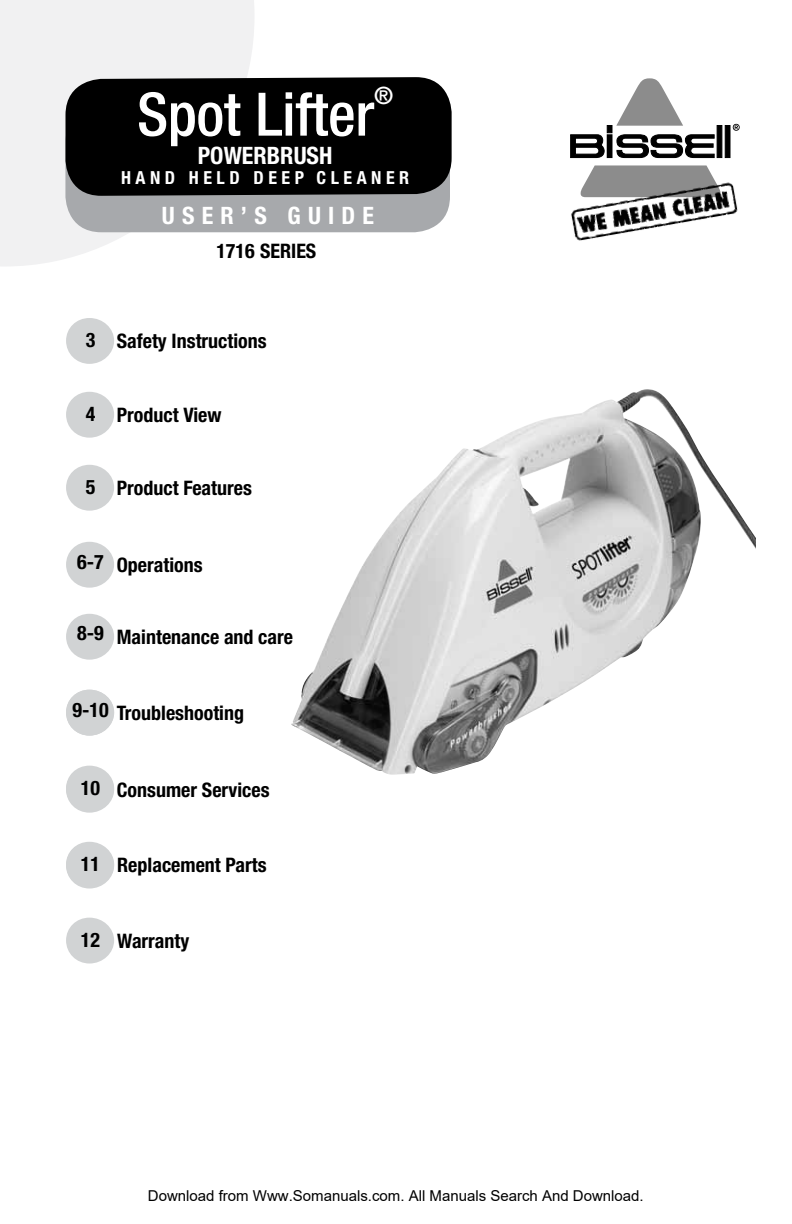
<style>
.page{position:relative;width:792px;height:1224px;background:#fff}
.page>*{position:absolute;margin:0;border:0;box-sizing:border-box;transform-origin:0 0}
.t1{font:500 condensed 60px "Helvetica Neue";letter-spacing:-.005em;color:#fff}
.t2{font:700 condensed 24px "Helvetica Neue";letter-spacing:.3em;color:#fff}
.t3{font:700 condensed 24px "Helvetica Neue";letter-spacing:.005em;color:#fff}
.t4{font:500 condensed 24px "Helvetica Neue";color:#fff}
.t5{font:700 condensed 20px "Helvetica Neue";color:#000}
.t6{font:700 condensed 18px "Helvetica Neue";letter-spacing:.25em;color:#fff}
.t7{font:700 condensed 16px "Helvetica Neue";color:#000}
.t8{font:15px "Arial";color:#000}
</style>
<div class="page">
<svg style="left:0;top:0;width:255px;height:266px;fill:#f1f1f2"></svg>
<svg style="left:587px;top:165px;width:128px;height:15px;background:#969696"></svg>
<svg style="left:616px;top:78px;width:67px;height:48px"></svg>
<svg style="left:733px;top:124px;width:7px;height:7px"></svg>
<div style="left:607px;top:135px;width:5px;height:23px;background:#000"></div>
<svg style="left:607px;top:125px;width:5px;height:8px"></svg>
<div style="left:717px;top:125px;width:5px;height:33px;background:#000;border:1px solid #000"></div>
<svg style="left:725px;top:125px;width:5px;height:33px"></svg>
<svg style="left:570px;top:134px;width:35px;height:24px"></svg>
<svg style="left:617px;top:134px;width:98px;height:24px"></svg>
<img style="left:571px;top:180px;width:167px;height:61px">
<img style="left:291px;top:389px;width:355px;height:383px">
<div style="left:66px;top:318px;width:48px;height:46px;background:#d1d3d4;border-radius:50%"></div>
<div style="left:66px;top:392px;width:48px;height:46px;background:#d1d3d4;border-radius:50%"></div>
<div style="left:66px;top:465px;width:48px;height:46px;background:#d1d3d4;border-radius:50%"></div>
<div style="left:66px;top:542px;width:48px;height:46px;background:#d1d3d4;border-radius:50%"></div>
<div style="left:66px;top:614px;width:48px;height:46px;background:#d1d3d4;border-radius:50%"></div>
<svg style="left:66px;top:767px;width:48px;height:46px"></svg>
<div style="left:66px;top:842px;width:48px;height:46px;background:#d1d3d4;border-radius:50%"></div>
<div style="left:66px;top:690px;width:48px;height:46px;background:#d1d3d4;border-radius:50%"></div>
<div style="left:66px;top:766px;width:48px;height:46px;background:#d1d3d4;border-radius:50%"></div>
<div style="left:66px;top:843px;width:48px;height:46px;background:#d1d3d4;border-radius:50%"></div>
<div style="left:66px;top:918px;width:48px;height:46px;background:#d1d3d4;border-radius:50%"></div>
<div style="left:65px;top:106px;width:385px;height:126px;background:#a7a9ac;border-radius:36px"></div>
<div style="left:66px;top:77px;width:386px;height:119px;background:#000"></div>
<h1 class="t1" style="left:137px;top:79px;width:239px">Spot Lifter</h1>
<p class="t4" style="left:374px;top:81px;width:21px">®</p>
<p class="t3" style="left:198px;top:141px;width:136px">POWERBRUSH</p>
<p class="t6" style="left:121px;top:166px;width:290px">HAND HELD DEEP CLEANER</p>
<p class="t2" style="left:162px;top:201px;width:214px">USER’S GUIDE</p>
<p class="t5" style="left:216px;top:239px;width:101px">1716 SERIES</p>
<p class="t5" style="left:86px;top:329px;width:183px">3 Safety Instructions</p>
<p class="t5" style="left:86px;top:402px;width:11px">4</p>
<p class="t5" style="left:117px;top:403px;width:106px">Product View</p>
<p class="t5" style="left:86px;top:475px;width:11px">5</p>
<p class="t5" style="left:117px;top:476px;width:137px">Product Features</p>
<p class="t5" style="left:77px;top:549px;width:28px">6-7</p>
<p class="t5" style="left:117px;top:553px;width:87px">Operations</p>
<p class="t5" style="left:77px;top:620px;width:28px">8-9</p>
<p class="t5" style="left:117px;top:625px;width:178px">Maintenance and care</p>
<p class="t5" style="left:72px;top:697px;width:38px">9-10</p>
<p class="t7" style="left:74px;top:702px;width:30px">9-10</p>
<p class="t5" style="left:117px;top:701px;width:129px">Troubleshooting</p>
<p class="t5" style="left:81px;top:776px;width:21px">10</p>
<p class="t5" style="left:117px;top:778px;width:154px">Consumer Services</p>
<p class="t5" style="left:81px;top:852px;width:21px">11</p>
<p class="t7" style="left:81px;top:854px;width:17px">12</p>
<p class="t5" style="left:117px;top:853px;width:151px">Replacement Parts</p>
<p class="t5" style="left:81px;top:927px;width:21px">12</p>
<p class="t5" style="left:117px;top:929px;width:74px">Warranty</p>
<p class="t8" style="left:148px;top:1187px;width:497px">Download from Www.Somanuals.com. All Manuals Search And Download.</p>
</div>
